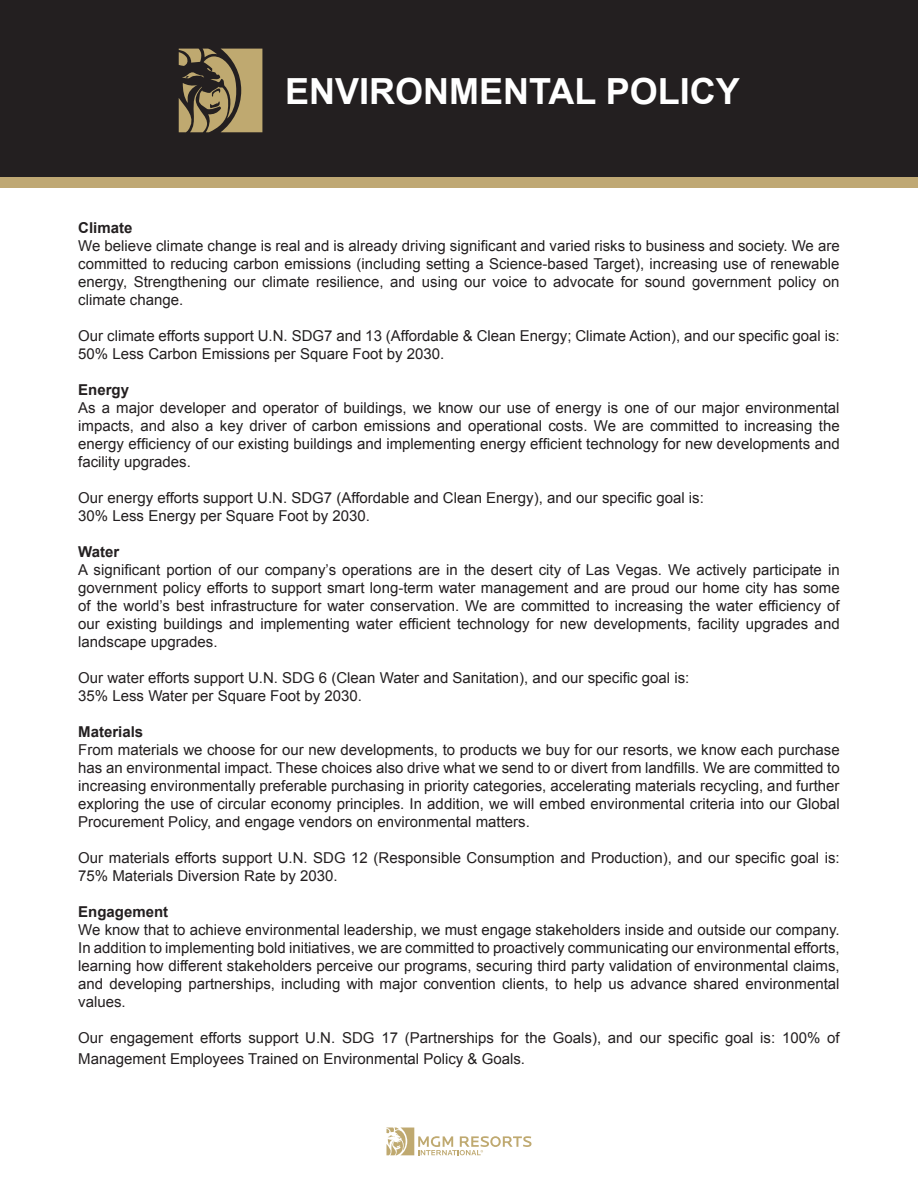
<style>
.page{position:relative;width:918px;height:1188px;background:#fff}
.page>*{position:absolute;margin:0;border:0;box-sizing:border-box;transform-origin:0 0}
.t1{font:700 36px "Arial";color:#fff}
.t2{font:15px/18px "Arial";color:#231f20;text-align:justify}
.t3{font:700 15px "Arial";color:#231f20}
</style>
<div class="page">
<div style="left:0;top:0;width:918px;height:178px;background:#231f20"></div>
<div style="left:0;top:178px;width:918px;height:10px;background:#bfa874"></div>
<svg style="left:386px;top:1128px;width:146px;height:27px"></svg>
<svg style="left:179px;top:49px;width:83px;height:83px"></svg>
<p class="t1" style="left:285px;top:67px;width:456px">ENVIRONMENTAL POLICY</p>
<p class="t3" style="left:78px;top:217px;width:56px">Climate</p>
<p class="t2" style="left:78px;top:236px;width:763px">We believe climate change is real and is already driving significant and varied risks to business and society. We are committed to reducing carbon emissions (including setting a Science-based Target), increasing use of renewable energy, Strengthening our climate resilience, and using our voice to advocate for sound government policy on climate change.</p>
<p class="t2" style="left:78px;top:326px;width:763px">Our climate efforts support U.N. SDG7 and 13 (Affordable &amp; Clean Energy; Climate Action), and our specific goal is:<br>50% Less Carbon Emissions per Square Foot by 2030.</p>
<p class="t3" style="left:78px;top:379px;width:52px">Energy</p>
<p class="t2" style="left:78px;top:398px;width:763px">As a major developer and operator of buildings, we know our use of energy is one of our major environmental impacts, and also a key driver of carbon emissions and operational costs. We are committed to increasing the energy efficiency of our existing buildings and implementing energy efficient technology for new developments and facility upgrades.</p>
<p class="t2" style="left:78px;top:488px;width:627px">Our energy efforts support U.N. SDG7 (Affordable and Clean Energy), and our specific goal is:</p>
<p class="t2" style="left:78px;top:506px;width:293px">30% Less Energy per Square Foot by 2030.</p>
<p class="t3" style="left:78px;top:541px;width:43px">Water</p>
<p class="t2" style="left:78px;top:560px;width:763px">A significant portion of our company’s operations are in the desert city of Las Vegas. We actively participate in government policy efforts to support smart long-term water management and are proud our home city has some of the world’s best infrastructure for water conservation. We are committed to increasing the water efficiency of our existing buildings and implementing water efficient technology for new developments, facility upgrades and landscape upgrades.</p>
<p class="t2" style="left:78px;top:668px;width:613px">Our water efforts support U.N. SDG 6 (Clean Water and Sanitation), and our specific goal is:</p>
<p class="t2" style="left:78px;top:686px;width:285px">35% Less Water per Square Foot by 2030.</p>
<p class="t3" style="left:78px;top:721px;width:67px">Materials</p>
<p class="t2" style="left:78px;top:740px;width:763px">From materials we choose for our new developments, to products we buy for our resorts, we know each purchase has an environmental impact. These choices also drive what we send to or divert from landfills. We are committed to increasing environmentally preferable purchasing in priority categories, accelerating materials recycling, and further exploring the use of circular economy principles. In addition, we will embed environmental criteria into our Global Procurement Policy, and engage vendors on environmental matters.</p>
<p class="t2" style="left:78px;top:848px;width:763px">Our materials efforts support U.N. SDG 12 (Responsible Consumption and Production), and our specific goal is:<br>75% Materials Diversion Rate by 2030.</p>
<p class="t3" style="left:78px;top:901px;width:92px">Engagement</p>
<p class="t2" style="left:78px;top:920px;width:763px">We know that to achieve environmental leadership, we must engage stakeholders inside and outside our company.<br>In addition to implementing bold initiatives, we are committed to proactively communicating our environmental efforts, learning how different stakeholders perceive our programs, securing third party validation of environmental claims, and developing partnerships, including with major convention clients, to help us advance shared environmental values.</p>
<p class="t2" style="left:78px;top:1027px;width:763px;line-height:21px">Our engagement efforts support U.N. SDG 17 (Partnerships for the Goals), and our specific goal is: 100% of<br>Management Employees Trained on Environmental Policy &amp; Goals.</p>
</div>
